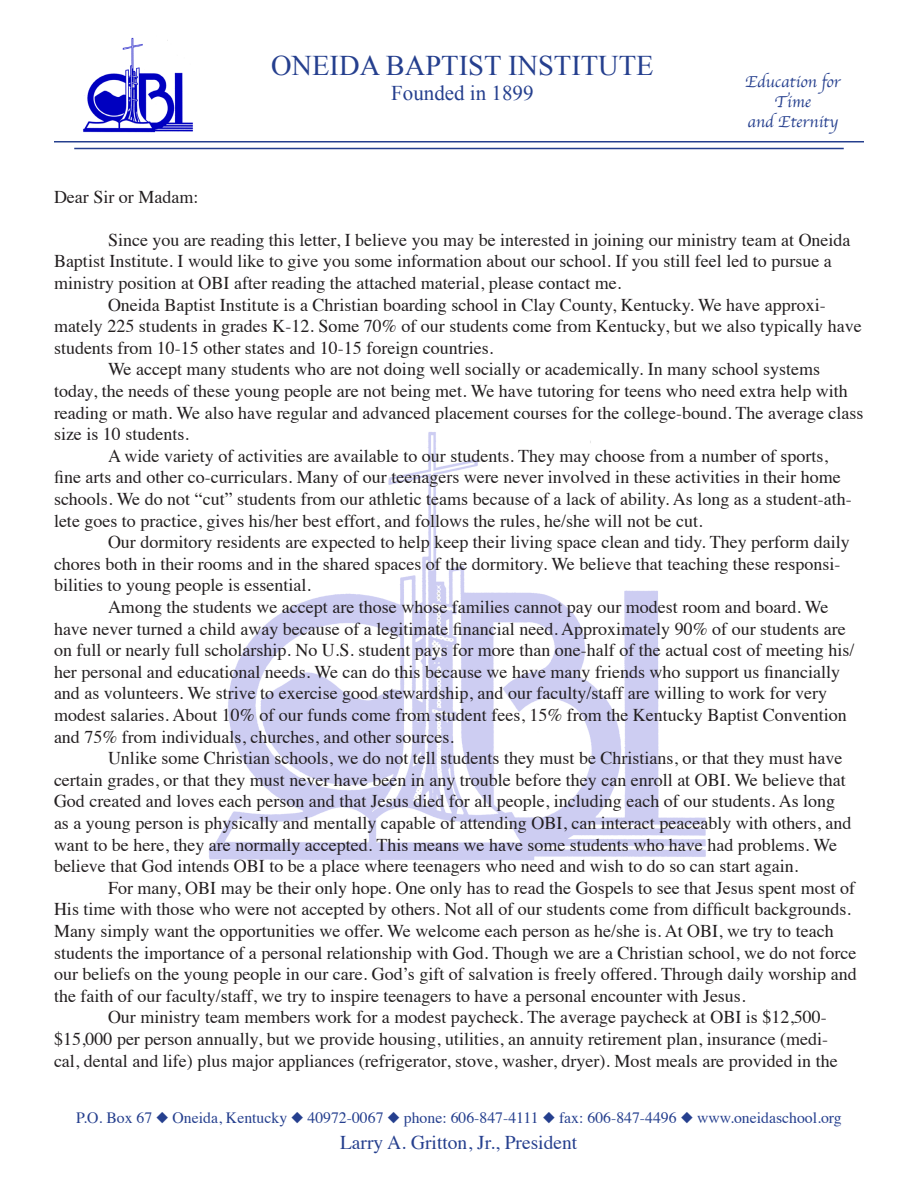
<style>
.page{position:relative;width:918px;height:1188px;background:#fff}
.page>*{position:absolute;margin:0;border:0;box-sizing:border-box;transform-origin:0 0}
.t1{font:28.5px "Times New Roman";color:#253f8e}
.t2{font:21px "Times New Roman";color:#253f8e}
.t3{font:19.5px "Times";color:#253f8e}
.t4{font:18px/21.6px "Times";color:#231f20}
.t5{font:16.5px/19.8px "Apple Chancery";color:#253f8e;text-align:center}
.t6{font:15.75px "Times";color:#253f8e}
</style>
<div class="page">
<img style="left:209px;top:432px;width:497px;height:429px">
<img style="left:83px;top:37px;width:110px;height:96px">
<hr style="left:54px;top:141px;width:810px;height:1px;background:#253f8e">
<hr style="left:74px;top:148px;width:770px;height:1px;background:#253f8e">
<p class="t1" style="left:271px;top:49px;width:384px">ONEIDA BAPTIST INSTITUTE</p>
<p class="t2" style="left:391px;top:81px;width:144px">Founded in 1899</p>
<p class="t5" style="left:745px;top:72px;width:97px">Education for<br>Time<br>and Eternity</p>
<p class="t4" style="left:54px;top:184px;width:146px">Dear Sir or Madam:</p>
<p class="t4" style="left:54px;top:227px;width:798px;text-indent:54px">Since you are reading this letter, I believe you may be interested in joining our ministry team at Oneida<br>Baptist Institute. I would like to give you some information about our school. If you still feel led to pursue a ministry position at OBI after reading the attached material, please contact me.</p>
<p class="t4" style="left:54px;top:292px;width:809px;text-indent:54px">Oneida Baptist Institute is a Christian boarding school in Clay County, Kentucky. We have approxi&shy;mately 225 students in grades K-12. Some 70% of our students come from Kentucky, but we also typically have students from 10-15 other states and 10-15 foreign countries.</p>
<p class="t4" style="left:54px;top:357px;width:811px;text-indent:54px">We accept many students who are not doing well socially or academically. In many school systems today, the needs of these young people are not being met. We have tutoring for teens who need extra help with reading or math. We also have regular and advanced placement courses for the college-bound. The average class size is 10 students.</p>
<p class="t4" style="left:54px;top:443px;width:799px;text-indent:54px">A wide variety of activities are available to our students. They may choose from a number of sports, fine arts and other co-curriculars. Many of our teenagers were never involved in these activities in their home schools. We do not “cut” students from our athletic teams because of a lack of ability. As long as a student-ath&shy;lete goes to practice, gives his/her best effort, and follows the rules, he/she will not be cut.</p>
<p class="t4" style="left:54px;top:530px;width:797px;text-indent:54px">Our dormitory residents are expected to help keep their living space clean and tidy. They perform daily chores both in their rooms and in the shared spaces of the dormitory. We believe that teaching these responsi&shy;bilities to young people is essential.</p>
<p class="t4" style="left:54px;top:595px;width:802px;text-indent:54px">Among the students we accept are those whose families cannot pay our modest room and board. We have never turned a child away because of a legitimate financial need. Approximately 90% of our students are on full or nearly full scholarship. No U.S. student pays for more than one-half of the actual cost of meeting his/ her personal and educational needs. We can do this because we have many friends who support us financially and as volunteers. We strive to exercise good stewardship, and our faculty/staff are willing to work for very modest salaries. About 10% of our funds come from student fees, 15% from the Kentucky Baptist Convention and 75% from individuals, churches, and other sources.</p>
<p class="t4" style="left:54px;top:746px;width:799px;text-indent:54px">Unlike some Christian schools, we do not tell students they must be Christians, or that they must have certain grades, or that they must never have been in any trouble before they can enroll at OBI. We believe that God created and loves each person and that Jesus died for all people, including each of our students. As long as a young person is physically and mentally capable of attending OBI, can interact peaceably with others, and want to be here, they are normally accepted. This means we have some students who have had problems. We believe that God intends OBI to be a place where teenagers who need and wish to do so can start again.</p>
<p class="t4" style="left:54px;top:875px;width:804px;text-indent:54px">For many, OBI may be their only hope. One only has to read the Gospels to see that Jesus spent most of His time with those who were not accepted by others. Not all of our students come from difficult backgrounds.<br>Many simply want the opportunities we offer. We welcome each person as he/she is. At OBI, we try to teach students the importance of a personal relationship with God. Though we are a Christian school, we do not force our beliefs on the young people in our care. God’s gift of salvation is freely offered. Through daily worship and the faith of our faculty/staff, we try to inspire teenagers to have a personal encounter with Jesus.</p>
<p class="t4" style="left:54px;top:1005px;width:785px;text-indent:54px">Our ministry team members work for a modest paycheck. The average paycheck at OBI is $12,500- $15,000 per person annually, but we provide housing, utilities, an annuity retirement plan, insurance (medi&shy;cal, dental and life) plus major appliances (refrigerator, stove, washer, dryer). Most meals are provided in the</p>
<p class="t6" style="left:76px;top:1103px;width:767px">P.O. Box 67 ◆ Oneida, Kentucky ◆ 40972-0067 ◆ phone: 606-847-4111 ◆ fax: 606-847-4496 ◆ www.oneidaschool.org</p>
<p class="t3" style="left:340px;top:1124px;width:239px">Larry A. Gritton, Jr., President</p>
</div>
